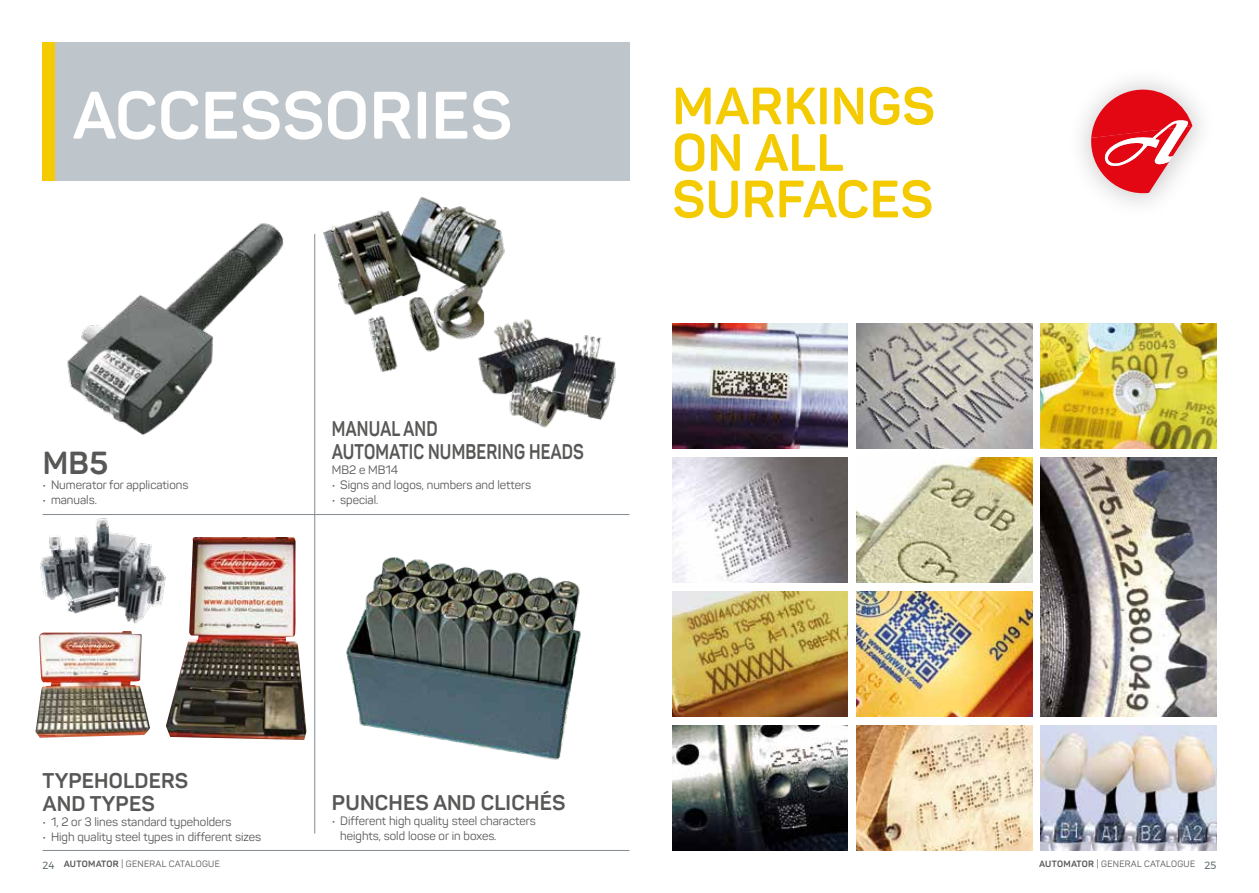
<style>
.page{position:relative;width:1259px;height:893px;background:#fff}
.page>*{position:absolute;margin:0;border:0;box-sizing:border-box;transform-origin:0 0}
.t1{font:700 66px "Panton";letter-spacing:.01em;color:#fff}
.t2{font:700 51.75px/46.5px "Panton";letter-spacing:.01em;color:#f3cb00}
.t3{font:700 31.5px "Panton";color:#575756}
.t4{font:700 21px/22.5px "Panton";letter-spacing:.01em;color:#575756}
.t5{font:700 21px/22.5px "Panton";letter-spacing:.01em;color:#575756;scale:.8 1}
.t6{font:12px/15px "Panton";color:#575756}
.t7{font:9px "Panton";letter-spacing:.035em;color:#575756}
.s1{font-family:"Montserrat";font-weight:300;font-size:10.5px;color:#4e5b61}
.s2{font-weight:700}
</style>
<div class="page">
<div style="left:43px;top:43px;width:586px;height:138px;background:#bfc6cb"></div>
<img style="left:67px;top:223px;width:217px;height:213px">
<div style="left:43px;top:43px;width:12px;height:138px;background:#f3cb00"></div>
<hr style="left:314px;top:234px;width:1px;height:599px;background:#818b91">
<hr style="left:43px;top:514px;width:586px;height:1px;background:#818b91">
<hr style="left:43px;top:850px;width:586px;height:1px;background:#818b91">
<img style="left:40px;top:514px;width:126px;height:110px">
<img style="left:481px;top:319px;width:135px;height:109px">
<img style="left:346px;top:557px;width:235px;height:203px">
<div style="left:1066px;top:65px;width:152px;height:156px;background:#000;opacity:.25"></div>
<svg style="left:1089px;top:88px;width:103px;height:105px"></svg>
<img style="left:672px;top:323px;width:175px;height:126px">
<img style="left:856px;top:323px;width:176px;height:126px">
<img style="left:1040px;top:323px;width:176px;height:126px">
<img style="left:672px;top:457px;width:175px;height:126px">
<img style="left:856px;top:457px;width:176px;height:126px">
<img style="left:1040px;top:457px;width:176px;height:259px">
<img style="left:672px;top:591px;width:175px;height:125px">
<img style="left:856px;top:591px;width:176px;height:125px">
<img style="left:672px;top:725px;width:175px;height:125px">
<img style="left:856px;top:725px;width:176px;height:125px">
<img style="left:1040px;top:725px;width:176px;height:125px">
<img style="left:323px;top:197px;width:186px;height:176px">
<img style="left:166px;top:537px;width:140px;height:203px">
<img style="left:35px;top:631px;width:115px;height:107px">
<h1 class="t1" style="left:72px;top:75px;width:441px">ACCESSORIES</h1>
<h3 class="t3" style="left:43px;top:443px;width:67px">MB5</h3>
<p class="t6" style="left:43px;top:477px;width:147px">• Numerator for applications</p>
<p class="t6" style="left:43px;top:492px;width:56px">• manuals.</p>
<h3 class="t5" style="left:332px;top:418px;width:316px">MANUAL AND<br>AUTOMATIC NUMBERING HEADS</h3>
<p class="t6" style="left:332px;top:462px;width:68px">MB2 e MB14</p>
<p class="t6" style="left:332px;top:477px;width:201px">• Signs and logos, numbers and letters</p>
<p class="t6" style="left:332px;top:492px;width:48px">• special.</p>
<h2 class="t2" style="left:672px;top:83px;width:264px">MARKINGS<br>ON ALL<br>SURFACES</h2>
<h3 class="t4" style="left:43px;top:770px;width:147px">TYPEHOLDERS<br>AND TYPES</h3>
<p class="t6" style="left:43px;top:814px;width:190px">• 1, 2 or 3 lines standard typeholders</p>
<p class="t6" style="left:43px;top:829px;width:220px">• High quality steel types in different sizes</p>
<h3 class="t4" style="left:332px;top:791px;width:235px">PUNCHES AND CLICHÉS</h3>
<p class="t6" style="left:340px;top:813px;width:197px;text-indent:-9px">• Different high quality steel characters heights, sold loose or in boxes.</p>
<p class="t7" style="left:43px;top:859px;width:179px"><span class="s1">24</span> <span class="s2">AUTOMATOR</span> | GENERAL CATALOGUE</p>
<p class="t7" style="left:1039px;top:859px;width:179px"><span class="s2">AUTOMATOR</span> | GENERAL CATALOGUE <span class="s1">25</span></p>
</div>
